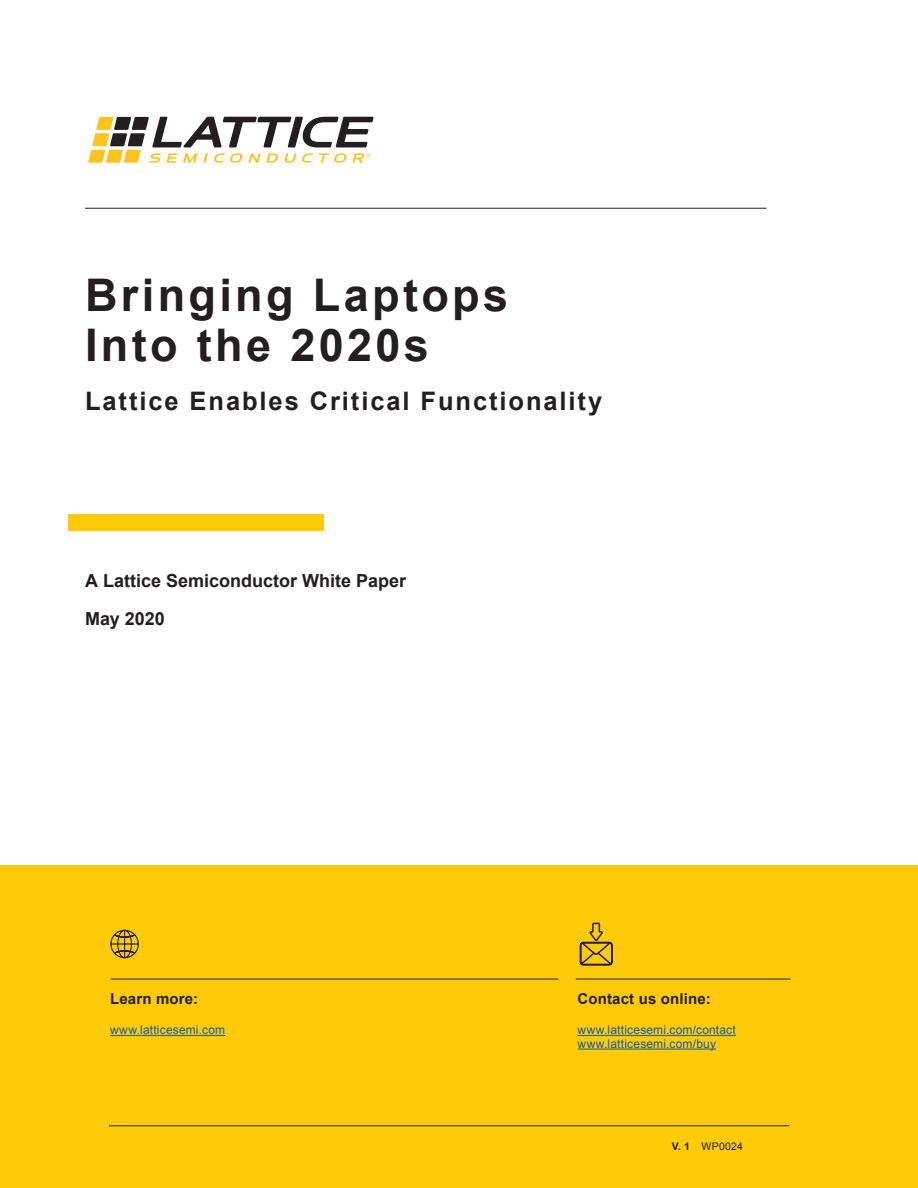
<style>
.page{position:relative;width:918px;height:1188px;background:#fff}
.page>*{position:absolute;margin:0;border:0;box-sizing:border-box;transform-origin:0 0}
.t1{font:700 45px/49.5px "Arial";letter-spacing:.075em;color:#231f20}
.t2{font:700 25.5px "Arial";letter-spacing:.075em;color:#231f20}
._12_pt_Headlines_Cop{font:700 18px/37.5px "Arial";color:#231f20}
.t3{font:700 15px "Arial";letter-spacing:.01em;color:#231f20}
.t4{font:12px/13.5px "Arial";letter-spacing:.015em;color:#175d9e}
.t5{font:10.5px "Arial";letter-spacing:.025em;color:#231f20}
.s1{font-weight:700}
</style>
<div class="page">
<div style="left:0;top:865px;width:918px;height:323px;background:#feca0a"></div>
<hr style="left:109px;top:1125px;width:680px;height:1px;background:#231f20">
<hr style="left:576px;top:979px;width:214px;height:1px;background:#231f20">
<hr style="left:111px;top:979px;width:447px;height:1px;background:#231f20">
<hr style="left:110px;top:1035px;width:115px;height:1px;background:#175d9e">
<hr style="left:578px;top:1035px;width:158px;height:1px;background:#175d9e">
<hr style="left:578px;top:1049px;width:138px;height:1px;background:#175d9e">
<svg style="left:110px;top:929px;width:29px;height:30px"></svg>
<svg style="left:579px;top:922px;width:34px;height:44px"></svg>
<hr style="left:85px;top:208px;width:681px;height:1px;background:#231f20">
<div style="left:69px;top:515px;width:255px;height:16px;background:#feca0a"></div>
<svg style="left:88px;top:117px;width:286px;height:46px"></svg>
<p class="t1" style="left:85px;top:272px;width:425px">Bringing Laptops<br>Into the 2020s</p>
<p class="t2" style="left:85px;top:385px;width:519px">Lattice Enables Critical Functionality</p>
<p class="_12_pt_Headlines_Cop" style="left:85px;top:563px;width:323px">A Lattice Semiconductor White Paper<br>May 2020</p>
<p class="t3" style="left:110px;top:989px;width:90px">Learn more:</p>
<p class="t4" style="left:110px;top:1023px;width:117px">www.latticesemi.com</p>
<p class="t3" style="left:578px;top:989px;width:135px">Contact us online:</p>
<p class="t4" style="left:578px;top:1023px;width:160px">www.latticesemi.com/contact www.latticesemi.com/buy</p>
<p class="t5" style="left:672px;top:1140px;width:73px"><span class="s1">V. 1</span> WP0024</p>
</div>
